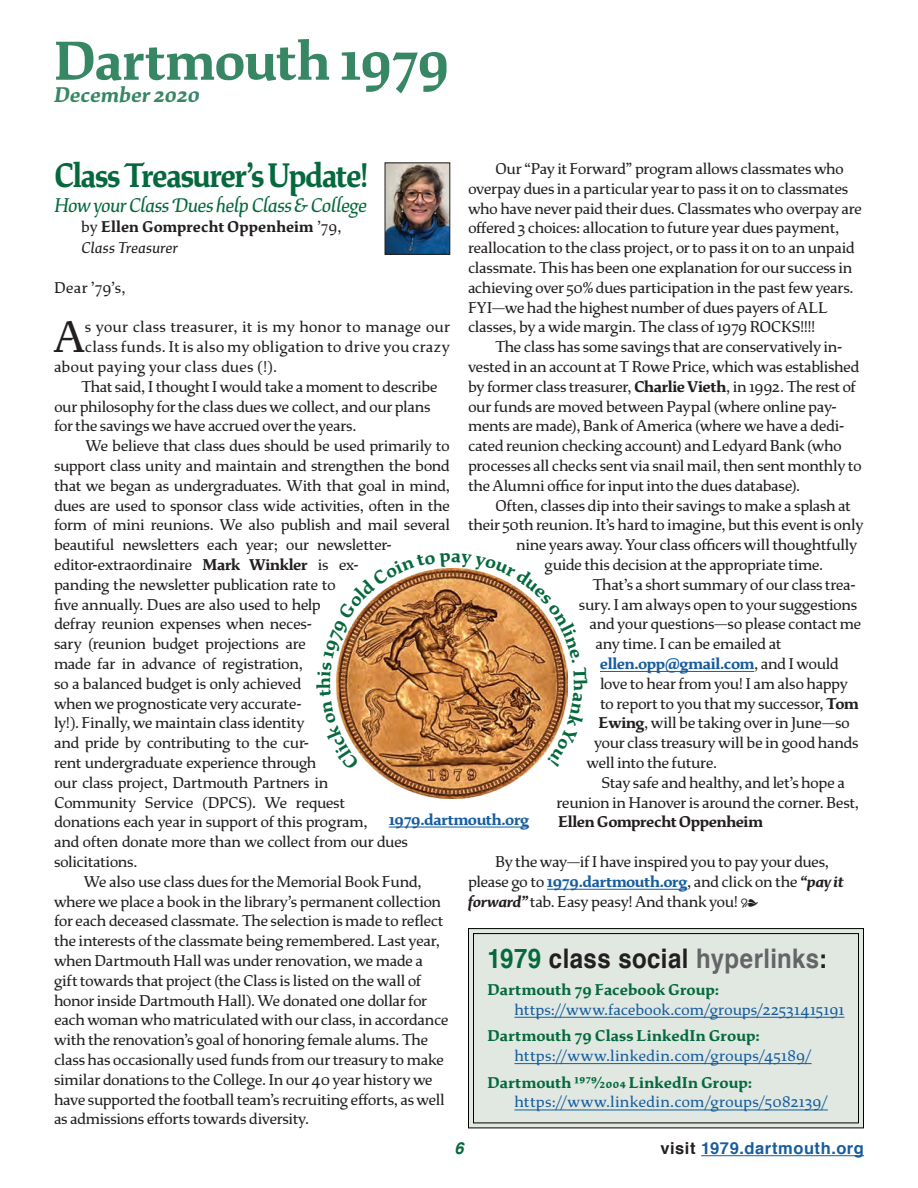
<style>
.page{position:relative;width:918px;height:1188px;background:#fff}
.page>*{position:absolute;margin:0;border:0;box-sizing:border-box;transform-origin:0 0}
.t1{font:700 58.5px "Dartmouth Ruzicka";letter-spacing:-.025em;color:#06693e;scale:.96 1}
.Paragraph_Text_Lead{font:46.95px "Dartmouth Ruzicka";color:#231f20}
.Paragraph_Heading{font:700 36px "Dartmouth Ruzicka";letter-spacing:-.04em;color:#06693e;scale:.86 1}
.Paragraph_Heading-2{font:700 27px "Helvetica";letter-spacing:.015em;color:#231f20;scale:.89 1}
.t2{font:italic 700 22.5px "Dartmouth Ruzicka";letter-spacing:.005em;color:#06693e}
.Paragraph_Sub_head{font:italic 21px "Dartmouth Ruzicka";letter-spacing:-.025em;color:#06693e}
.t3{font:700 19.5px "Dartmouth Ruzicka";color:#06693e}
.Paragraph_Text_2{font:16.5px/19.8px "Dartmouth Ruzicka";letter-spacing:-.02em;color:#231f20}
.Paragraph_Sub_head-2{font:16.5px/19.8px "Dartmouth Ruzicka";letter-spacing:.01em;color:#175d9e}
.Paragraph_Text_Lead-2{font:16.5px "Dartmouth Ruzicka";letter-spacing:.01em;color:#231f20}
.Paragraph_Text_2-2{font:700 16.5px "Dartmouth Ruzicka";letter-spacing:-.01em;color:#231f20}
.Paragraph_Text_2-3{font:700 16.5px "Dartmouth Ruzicka";letter-spacing:-.025em;color:#175d9e}
.t4{font:700 16.5px "Helvetica";letter-spacing:.03em;color:#175d9e}
.Paragraph_Text_2-4{font:italic 16.5px "Dartmouth Ruzicka";letter-spacing:.005em;color:#231f20}
.t5{font:italic 700 16.5px "Helvetica";color:#06693e}
.s1{font-weight:400}
.s2{font-weight:700}
.s3{font-weight:400;color:#231f20}
.s4{font-weight:700;color:#175d9e}
.s5{font-weight:700;font-style:italic}
.s6{color:#06693e}
.s7{color:#656568}
.s8{font-weight:700;color:#06693e}
.s9{color:#231f20}
</style>
<div class="page">
<hr style="left:701px;top:1155px;width:163px;height:1px;background:#175d9e">
<hr style="left:600px;top:671px;width:154px;height:1px;background:#175d9e">
<hr style="left:547px;top:889px;width:140px;height:1px;background:#175d9e">
<img style="left:387px;top:165px;width:61px;height:88px">
<div style="left:385px;top:163px;width:65px;height:92px;border:1px solid #231f20"></div>
<hr style="left:389px;top:827px;width:140px;height:1px;background:#175d9e">
<img style="left:375px;top:770px;width:155px;height:28px">
<div style="left:468px;top:928px;width:396px;height:201px;background:#e0e8e1"></div>
<div style="left:473px;top:933px;width:386px;height:190px;border:1px solid #000"></div>
<svg style="left:336px;top:568px;width:232px;height:202px"></svg>
<h1 class="t1" style="left:54px;top:27px;width:413px">Dartmouth 1979</h1>
<h3 class="t2" style="left:54px;top:80px;width:147px">December 2020</h3>
<p class="Paragraph_Heading" style="left:54px;top:154px;width:367px">Class Treasurer’s Update!</p>
<p class="Paragraph_Sub_head" style="left:54px;top:191px;width:314px">How your Class Dues help Class &amp; College</p>
<p class="Paragraph_Text_2-2" style="left:81px;top:217px;width:262px"><span class="s1">by</span> Ellen Gomprecht Oppenheim <span class="s1">’79,</span></p>
<p class="Paragraph_Text_2-4" style="left:81px;top:237px;width:98px">Class Treasurer</p>
<p class="Paragraph_Text_2" style="left:54px;top:278px;width:73px">Dear ’79’s,</p>
<p class="Paragraph_Text_Lead" style="left:53px;top:310px;width:33px">A</p>
<p class="Paragraph_Text_Lead-2" style="left:85px;top:318px;width:367px">s your class treasurer, it is my honor to manage our</p>
<p class="Paragraph_Text_2" style="left:468px;top:159px;width:396px;text-indent:27px">Our “Pay it Forward” program allows classmates who overpay dues in a particular year to pass it on to classmates who have never paid their dues. Classmates who overpay are offered 3 choices: allocation to future year dues payment, reallocation to the class project, or to pass it on to an unpaid classmate. This has been one explanation for our success in achieving over 50% dues participation in the past few years.<br>FYI—we had the highest number of dues payers of ALL classes, by a wide margin. The class of 1979 ROCKS!!!!</p>
<p class="Paragraph_Text_2" style="left:468px;top:337px;width:396px;text-indent:27px">The class has some savings that are conservatively in&shy;vested in an account at T Rowe Price, which was established by former class treasurer, <span class="s2">Charlie Vieth</span>, in 1992. The rest of our funds are moved between Paypal (where online pay&shy;ments are made), Bank of America (where we have a dedi&shy;cated reunion checking account) and Ledyard Bank (who processes all checks sent via snail mail, then sent monthly to the Alumni office for input into the dues database).</p>
<p class="Paragraph_Text_2" style="left:495px;top:496px;width:357px">Often, classes dip into their savings to make a splash at</p>
<p class="Paragraph_Text_2" style="left:468px;top:515px;width:397px">their 50th reunion. It’s hard to imagine, but this event is only</p>
<p class="Paragraph_Text_2" style="left:516px;top:535px;width:343px">nine years away. Your class officers will thoughtfully</p>
<p class="Paragraph_Text_2" style="left:544px;top:555px;width:280px">guide this decision at the appropriate time.</p>
<p class="Paragraph_Text_2" style="left:592px;top:575px;width:265px">That’s a short summary of our class trea-</p>
<p class="Paragraph_Text_2" style="left:579px;top:595px;width:280px">sury. I am always open to your suggestions</p>
<p class="Paragraph_Text_2" style="left:590px;top:614px;width:273px">and your questions—so please contact me</p>
<p class="Paragraph_Text_2" style="left:596px;top:634px;width:187px">any time. I can be emailed at</p>
<p class="Paragraph_Text_2-3" style="left:600px;top:654px;width:240px">ellen.opp@gmail.com<span class="s3">, and I would</span></p>
<p class="Paragraph_Text_2" style="left:600px;top:674px;width:250px">love to hear from you! I am also happy</p>
<p class="Paragraph_Text_2" style="left:600px;top:694px;width:260px">to report to you that my successor, <span class="s2">Tom</span></p>
<p class="Paragraph_Text_2" style="left:598px;top:713px;width:253px"><span class="s2">Ewing</span>, will be taking over in June—so</p>
<p class="Paragraph_Text_2" style="left:594px;top:733px;width:266px">your class treasury will be in good hands</p>
<p class="Paragraph_Text_2" style="left:586px;top:753px;width:132px">well into the future.</p>
<p class="Paragraph_Text_2" style="left:556px;top:773px;width:304px;text-indent:45px">Stay safe and healthy, and let’s hope a reunion in Hanover is around the corner. Best,</p>
<p class="Paragraph_Text_2-2" style="left:558px;top:812px;width:207px">Ellen Gomprecht Oppenheim</p>
<p class="Paragraph_Text_2" style="left:468px;top:852px;width:377px;text-indent:27px">By the way—if I have inspired you to pay your dues, please go to <span class="s4">1979.dartmouth.org</span>, and click on the <span class="s5">“pay it forward”</span> tab. Easy peasy! And thank you! ❧</p>
<p class="Paragraph_Text_Lead-2" style="left:85px;top:337px;width:366px">class funds. It is also my obligation to drive you crazy</p>
<p class="Paragraph_Text_Lead-2" style="left:54px;top:357px;width:225px">about paying your class dues (!).</p>
<p class="Paragraph_Text_2" style="left:54px;top:377px;width:385px;text-indent:27px">That said, I thought I would take a moment to describe our philosophy for the class dues we collect, and our plans for the savings we have accrued over the years.</p>
<p class="Paragraph_Text_2" style="left:54px;top:436px;width:398px;text-indent:31px">We believe that class dues should be used primarily to support class unity and maintain and strengthen the bond that we began as undergraduates. With that goal in mind, dues are used to sponsor class wide activities, often in the form of mini reunions. We also publish and mail several beautiful newsletters each year; our newsletter&shy;editor-extraordinaire <span class="s2">Mark Winkler</span> is ex-<br>panding the newsletter publication rate to<br>five annually. Dues are also used to help<br>defray reunion expenses when neces-<br>sary (reunion budget projections are<br>made far in advance of registration,<br>so a balanced budget is only achieved whenweprognosticate very accurate-<br>ly!). Finally, we maintain class identity<br>and pride by contributing to the cur-<br>rent undergraduate experience through<br>our class project, Dartmouth Partners in<br>Community Service (DPCS). We request<br>donations each year in support of this program,<br>and often donate more than we collect from our dues solicitations.</p>
<p class="Paragraph_Text_2" style="left:54px;top:872px;width:396px;text-indent:30px">We also use class dues for the Memorial Book Fund, where we place a book in the library’s permanent collection for each deceased classmate. The selection is made to reflect the interests of the classmate being remembered. Last year, when Dartmouth Hall was under renovation, we made a gift towards that project (the Class is listed on the wall of honor inside Dartmouth Hall). We donated one dollar for each woman who matriculated with our class, in accordance with the renovation’s goal of honoring female alums. The class has occasionally used funds from our treasury to make similar donations to the College. In our 40 year history we have supported the football team’s recruiting efforts, as well as admissions efforts towards diversity.</p>
<p class="t3" style="left:312px;top:689px;width:13px;rotate:-90deg">h</p>
<p class="Paragraph_Text_2-3" style="left:389px;top:810px;width:142px">1979.dartmouth.org</p>
<p class="Paragraph_Heading-2" style="left:488px;top:937px;width:383px"><span class="s6">1979</span> class social <span class="s7">hyperlinks</span>:</p>
<p class="Paragraph_Sub_head-2" style="left:514px;top:980px;width:332px;text-indent:-27px"><span class="s8">Dartmouth 79 Facebook Group: </span>https://www.facebook.com/groups/22531415191</p>
<p class="Paragraph_Sub_head-2" style="left:514px;top:1026px;width:299px;text-indent:-27px"><span class="s8">Dartmouth 79 Class LinkedIn Group: </span>https://www.linkedin.com/groups/45189/</p>
<p class="Paragraph_Sub_head-2" style="left:514px;top:1073px;width:315px;text-indent:-27px"><span class="s8">Dartmouth 1979/2004 LinkedIn Group: </span>https://www.linkedin.com/groups/5082139/</p>
<p class="t5" style="left:454px;top:1135px;width:11px">6</p>
<p class="t4" style="left:661px;top:1135px;width:205px"><span class="s9">visit</span> 1979.dartmouth.org</p>
</div>
